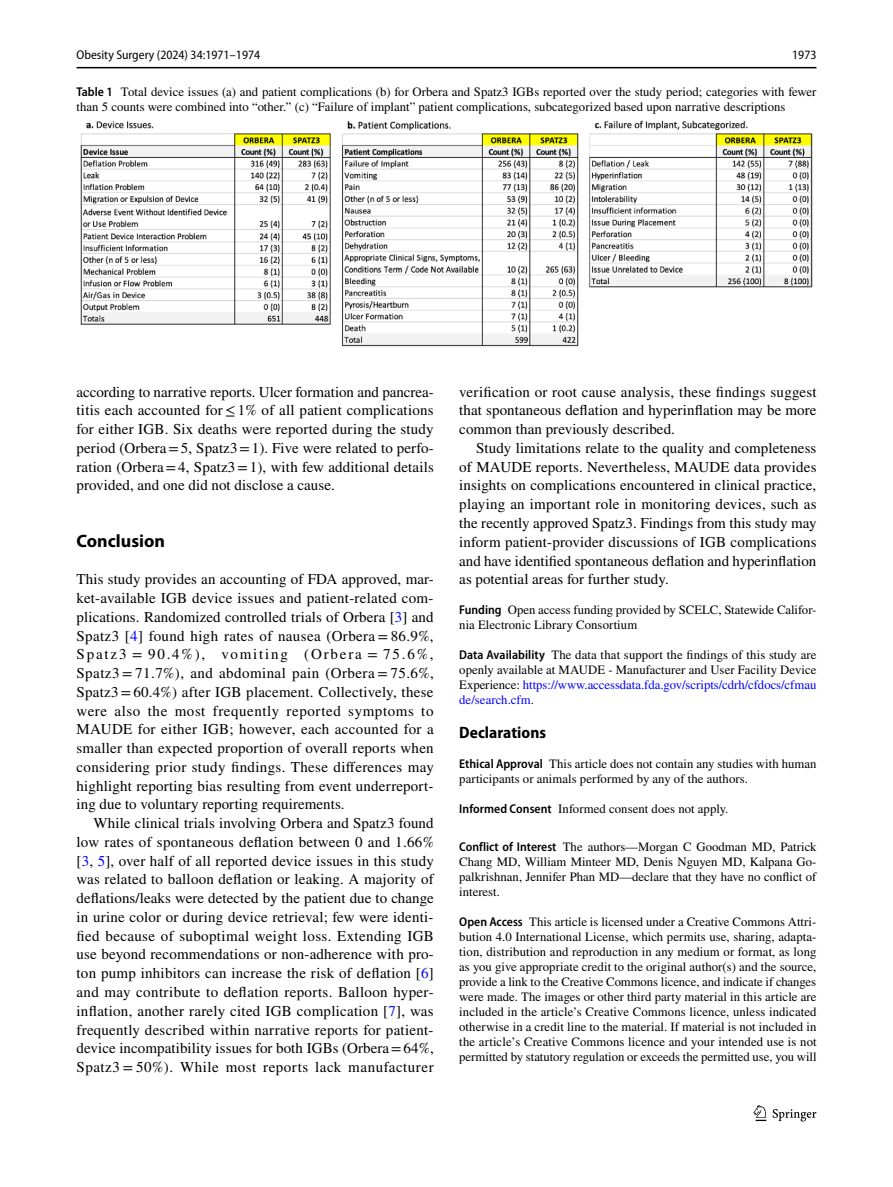
<style>
.page{position:relative;width:893px;height:1187px;background:#fff}
.page>*{position:absolute;margin:0;border:0;box-sizing:border-box;transform-origin:0 0}
.t1{font:700 18px "Myriad Pro";color:#000}
.t2{font:700 semi-condensed 16.5px "Myriad Pro";letter-spacing:.005em;color:#000}
.t3{font:15px/18.8px "STIX";letter-spacing:.005em;color:#000;text-align:justify}
.t4{font:12.75px/15px "STIX";color:#000}
.t5{font:semi-condensed 12.75px "Myriad Pro";color:#000}
.s1{font-family:"Myriad Pro";font-weight:600;font-stretch:semi-condensed}
.s2{color:#00f}
</style>
<div class="page">
<hr style="left:77px;top:67px;width:739px;height:1px;background:#000">
<svg style="left:753px;top:1105px;width:13px;height:15px"></svg>
<svg style="left:773px;top:1109px;width:43px;height:12px"></svg>
<img style="left:81px;top:121px;width:731px;height:225px">
<p class="t5" style="left:77px;top:48px;width:185px">Obesity Surgery (2024) 34:1971–1974</p>
<p class="t5" style="left:792px;top:48px;width:26px">1973</p>
<p class="t4" style="left:77px;top:85px;width:741px"><span class="s1">Table 1</span> Total device issues (a) and patient complications (b) for Orbera and Spatz3 IGBs reported over the study period; categories with fewer than 5 counts were combined into “other.” (c) “Failure of implant” patient complications, subcategorized based upon narrative descriptions</p>
<p class="t3" style="left:77px;top:383px;width:359px">according to narrative reports. Ulcer formation and pancrea&shy;titis each accounted for≤1% of all patient complications for either IGB. Six deaths were reported during the study period (Orbera=5, Spatz3=1). Five were related to perfo&shy;ration (Orbera=4, Spatz3=1), with few additional details provided, and one did not disclose a cause.</p>
<p class="t1" style="left:77px;top:529px;width:90px">Conclusion</p>
<p class="t3" style="left:77px;top:571px;width:359px">This study provides an accounting of FDA approved, mar&shy;ket-available IGB device issues and patient-related com&shy;plications. Randomized controlled trials of Orbera [<span class="s2">3</span>] and Spatz3 [<span class="s2">4</span>] found high rates of nausea (Orbera = 86.9%, Spatz3 = 90.4%), vomiting (Orbera = 75.6%, Spatz3 = 71.7%), and abdominal pain (Orbera = 75.6%, Spatz3=60.4%) after IGB placement. Collectively, these were also the most frequently reported symptoms to MAUDE for either IGB; however, each accounted for a smaller than expected proportion of overall reports when considering prior study findings. These differences may highlight reporting bias resulting from event underreport&shy;ing due to voluntary reporting requirements.</p>
<p class="t3" style="left:77px;top:814px;width:359px;text-indent:17px">While clinical trials involving Orbera and Spatz3 found low rates of spontaneous deflation between 0 and 1.66% [<span class="s2">3</span>, <span class="s2">5</span>], over half of all reported device issues in this study was related to balloon deflation or leaking. A majority of deflations/leaks were detected by the patient due to change in urine color or during device retrieval; few were identi&shy;fied because of suboptimal weight loss. Extending IGB use beyond recommendations or non-adherence with pro&shy;ton pump inhibitors can increase the risk of deflation [<span class="s2">6</span>] and may contribute to deflation reports. Balloon hyper&shy;inflation, another rarely cited IGB complication [<span class="s2">7</span>], was frequently described within narrative reports for patient&shy;device incompatibility issues for both IGBs (Orbera=64%, Spatz3 = 50%). While most reports lack manufacturer</p>
<p class="t3" style="left:459px;top:383px;width:359px">verification or root cause analysis, these findings suggest that spontaneous deflation and hyperinflation may be more common than previously described.</p>
<p class="t3" style="left:459px;top:439px;width:359px;text-indent:17px">Study limitations relate to the quality and completeness of MAUDE reports. Nevertheless, MAUDE data provides insights on complications encountered in clinical practice, playing an important role in monitoring devices, such as the recently approved Spatz3. Findings from this study may inform patient-provider discussions of IGB complications and have identified spontaneous deflation and hyperinflation as potential areas for further study.</p>
<p class="t4" style="left:459px;top:603px;width:359px"><span class="s1">Funding</span> Open access funding provided by SCELC, Statewide Califor&shy;nia Electronic Library Consortium</p>
<p class="t4" style="left:459px;top:648px;width:359px;text-align:justify"><span class="s1">Data Availability</span> The data that support the findings of this study are openly available at MAUDE - Manufacturer and User Facility Device Experience: <span class="s2">https://www.accessdata.fda.gov/scripts/cdrh/cfdocs/cfmau de/search.cfm</span>.</p>
<p class="t2" style="left:459px;top:723px;width:88px">Declarations</p>
<p class="t4" style="left:459px;top:757px;width:359px"><span class="s1">Ethical Approval</span> This article does not contain any studies with human participants or animals performed by any of the authors.</p>
<p class="t4" style="left:459px;top:802px;width:271px"><span class="s1">Informed Consent</span> Informed consent does not apply.</p>
<p class="t4" style="left:459px;top:839px;width:359px;text-align:justify"><span class="s1">Conflict of Interest</span> The authors—Morgan C Goodman MD, Patrick Chang MD, William Minteer MD, Denis Nguyen MD, Kalpana Go&shy;palkrishnan, Jennifer Phan MD—declare that they have no conflict of interest.</p>
<p class="t4" style="left:459px;top:914px;width:359px;text-align:justify"><span class="s1">Open Access</span> This article is licensed under a Creative Commons Attri&shy;bution 4.0 International License, which permits use, sharing, adapta&shy;tion, distribution and reproduction in any medium or format, as long as you give appropriate credit to the original author(s) and the source, provide a link to the Creative Commons licence, and indicate if changes were made. The images or other third party material in this article are included in the article’s Creative Commons licence, unless indicated otherwise in a credit line to the material. If material is not included in the article’s Creative Commons licence and your intended use is not permitted by statutory regulation or exceeds the permitted use, you will</p>
</div>
